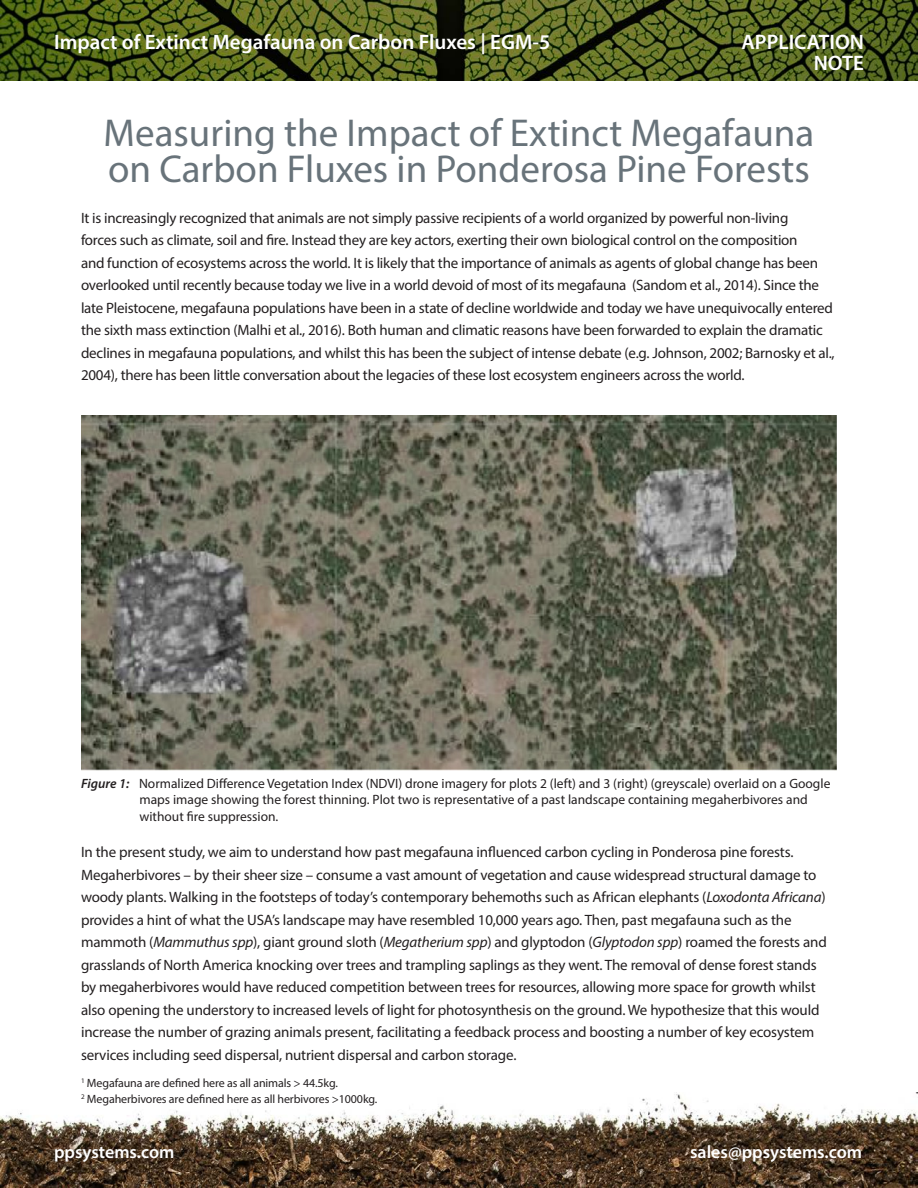
<style>
.page{position:relative;width:918px;height:1188px;background:#fff}
.page>*{position:absolute;margin:0;border:0;box-sizing:border-box;transform-origin:0 0}
.t1{font:39px/36px "Myriad Pro";color:#68737a}
.t2{font:600 21px "Myriad Pro";color:#fff}
.t3{font:600 18px "Myriad Pro";color:#fff}
.t4{font:15px/22.5px "Myriad Pro";letter-spacing:-.015em;color:#231f20}
.t5{font:13.5px/16.2px "Myriad Pro";color:#231f20}
.t6{font:12px "Myriad Pro";letter-spacing:-.01em;color:#231f20}
.s1{font-weight:600;font-style:italic}
.s2{font-style:italic}
</style>
<div class="page">
<img style="left:0;top:1092px;width:918px;height:96px">
<img style="left:0;top:0;width:918px;height:81px">
<img style="left:81px;top:416px;width:756px;height:354px">
<p class="t2" style="left:54px;top:29px;width:498px">Impact of Extinct Megafauna on Carbon Fluxes | EGM-5</p>
<p class="t2" style="left:742px;top:29px;width:124px">APPLICATION</p>
<p class="t2" style="left:814px;top:50px;width:52px">NOTE</p>
<p class="t1" style="left:104px;top:115px;width:712px">Measuring the Impact of Extinct Megafauna on Carbon Fluxes in Ponderosa Pine Forests</p>
<p class="t4" style="left:81px;top:206px;width:755px">It is increasingly recognized that animals are not simply passive recipients of a world organized by powerful non-living<br>forces such as climate, soil and fire. Instead they are key actors, exerting their own biological control on the composition<br>and function of ecosystems across the world. It is likely that the importance of animals as agents of global change has been overlooked until recently because today we live in a world devoid of most of its megafauna (Sandom et al., 2014). Since the late Pleistocene, megafauna populations have been in a state of decline worldwide and today we have unequivocally entered the sixth mass extinction (Malhi et al., 2016). Both human and climatic reasons have been forwarded to explain the dramatic declines in megafauna populations, and whilst this has been the subject of intense debate (e.g. Johnson, 2002; Barnosky et al., 2004), there has been little conversation about the legacies of these lost ecosystem engineers across the world.</p>
<p class="t5" style="left:139px;top:775px;width:692px;text-indent:-58px"><span class="s1">Figure 1:</span> Normalized Difference Vegetation Index (NDVI) drone imagery for plots 2 (left) and 3 (right) (greyscale) overlaid on a Google maps image showing the forest thinning. Plot two is representative of a past landscape containing megaherbivores and without fire suppression.</p>
<p class="t4" style="left:81px;top:841px;width:747px">In the present study, we aim to understand how past megafauna influenced carbon cycling in Ponderosa pine forests.<br>Megaherbivores – by their sheer size – consume a vast amount of vegetation and cause widespread structural damage to woody plants. Walking in the footsteps of today’s contemporary behemoths such as African elephants (<span class="s2">Loxodonta Africana</span>) provides a hint of what the USA’s landscape may have resembled 10,000 years ago. Then, past megafauna such as the mammoth (<span class="s2">Mammuthus spp</span>), giant ground sloth (<span class="s2">Megatherium spp</span>) and glyptodon (<span class="s2">Glyptodon spp</span>) roamed the forests and grasslands of North America knocking over trees and trampling saplings as they went. The removal of dense forest stands by megaherbivores would have reduced competition between trees for resources, allowing more space for growth whilst also opening the understory to increased levels of light for photosynthesis on the ground. We hypothesize that this would increase the number of grazing animals present, facilitating a feedback process and boosting a number of key ecosystem services including seed dispersal, nutrient dispersal and carbon storage.</p>
<p class="t6" style="left:81px;top:1075px;width:258px"><sup>1</sup> Megafauna are defined here as all animals &gt; 44.5kg.</p>
<p class="t6" style="left:81px;top:1092px;width:298px"><sup>2</sup> Megaherbivores are defined here as all herbivores &gt;1000kg.</p>
<p class="t3" style="left:54px;top:1141px;width:122px">ppsystems.com</p>
<p class="t3" style="left:690px;top:1141px;width:174px">sales@ppsystems.com</p>
</div>
